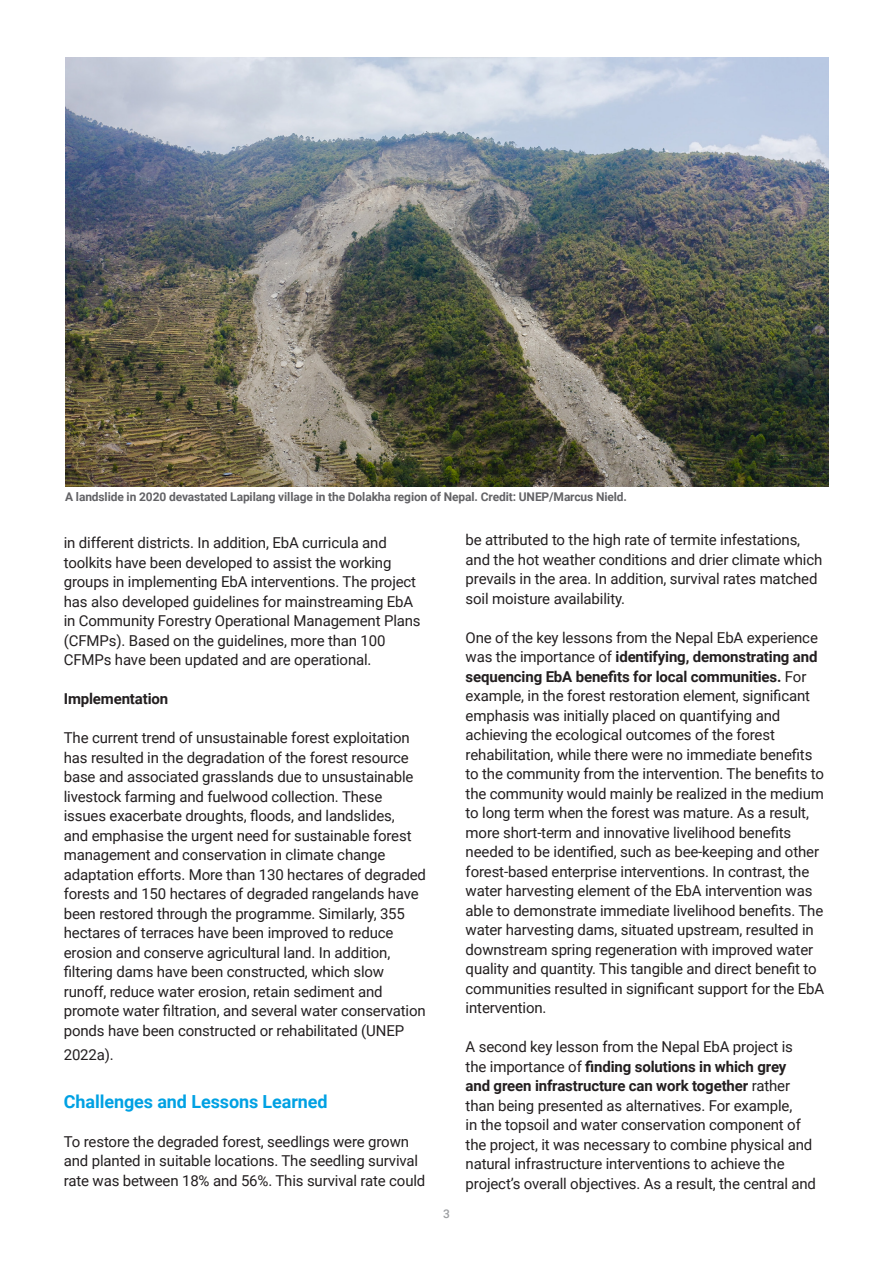
<style>
.page{position:relative;width:893px;height:1263px;background:#fff}
.page>*{position:absolute;margin:0;border:0;box-sizing:border-box;transform-origin:0 0}
.t1{font:700 18px "Roboto";letter-spacing:-.005em;color:#00a1e3}
.t2{font:15px/19.5px "Roboto";letter-spacing:-.01em;color:#231f20}
.t3{font:700 15px "Roboto";letter-spacing:-.01em;color:#231f20}
.t4{font:700 12px "Roboto";letter-spacing:-.01em;color:#636366}
.t5{font:500 12px "Roboto";color:#9d9fa2}
.s1{font-weight:700}
</style>
<div class="page">
<img style="left:65px;top:57px;width:763px;height:430px">
<p class="t4" style="left:65px;top:488px;width:563px">A landslide in 2020 devastated Lapilang village in the Dolakha region of Nepal. Credit: UNEP/Marcus Nield.</p>
<p class="t2" style="left:64px;top:532px;width:358px">in different districts. In addition, EbA curricula and toolkits have been developed to assist the working groups in implementing EbA interventions. The project has also developed guidelines for mainstreaming EbA in Community Forestry Operational Management Plans (CFMPs). Based on the guidelines, more than 100<br>CFMPs have been updated and are operational.</p>
<p class="t3" style="left:64px;top:688px;width:106px">Implementation</p>
<p class="t2" style="left:64px;top:727px;width:364px">The current trend of unsustainable forest exploitation has resulted in the degradation of the forest resource base and associated grasslands due to unsustainable livestock farming and fuelwood collection. These issues exacerbate droughts, floods, and landslides,<br>and emphasise the urgent need for sustainable forest management and conservation in climate change adaptation efforts. More than 130 hectares of degraded forests and 150 hectares of degraded rangelands have been restored through the programme. Similarly, 355 hectares of terraces have been improved to reduce erosion and conserve agricultural land. In addition, filtering dams have been constructed, which slow runoff, reduce water erosion, retain sediment and promote water filtration, and several water conservation ponds have been constructed or rehabilitated (UNEP</p>
<p class="t2" style="left:64px;top:1044px;width:52px">2022a).</p>
<p class="t1" style="left:64px;top:1089px;width:265px">Challenges and Lessons Learned</p>
<p class="t2" style="left:64px;top:1131px;width:363px">To restore the degraded forest, seedlings were grown and planted in suitable locations. The seedling survival rate was between 18% and 56%. This survival rate could</p>
<p class="t5" style="left:443px;top:1205px;width:8px">3</p>
<p class="t2" style="left:466px;top:529px;width:358px">be attributed to the high rate of termite infestations, and the hot weather conditions and drier climate which prevails in the area. In addition, survival rates matched soil moisture availability.</p>
<p class="t2" style="left:466px;top:627px;width:360px">One of the key lessons from the Nepal EbA experience was the importance of <span class="s1">identifying, demonstrating and sequencing EbA benefits for local communities.</span> For example, in the forest restoration element, significant emphasis was initially placed on quantifying and achieving the ecological outcomes of the forest rehabilitation, while there were no immediate benefits to the community from the intervention. The benefits to the community would mainly be realized in the medium to long term when the forest was mature. As a result, more short-term and innovative livelihood benefits needed to be identified, such as bee-keeping and other forest-based enterprise interventions. In contrast, the water harvesting element of the EbA intervention was able to demonstrate immediate livelihood benefits. The water harvesting dams, situated upstream, resulted in downstream spring regeneration with improved water quality and quantity. This tangible and direct benefit to communities resulted in significant support for the EbA intervention.</p>
<p class="t2" style="left:466px;top:1036px;width:352px">A second key lesson from the Nepal EbA project is the importance of <span class="s1">finding solutions in which grey<br>and green infrastructure can work together</span> rather than being presented as alternatives. For example,<br>in the topsoil and water conservation component of the project, it was necessary to combine physical and natural infrastructure interventions to achieve the project’s overall objectives. As a result, the central and</p>
</div>
